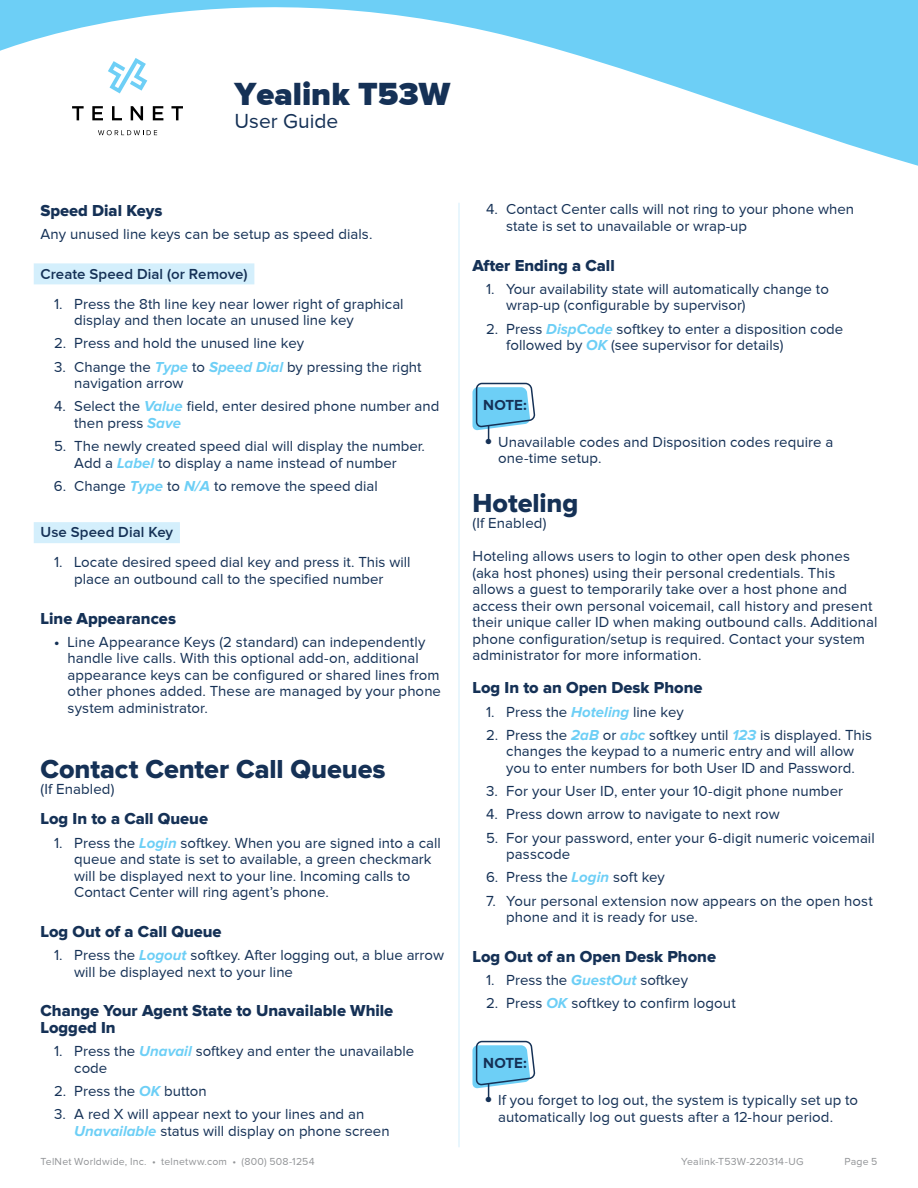
<style>
.page{position:relative;width:918px;height:1188px;background:#fff}
.page>*{position:absolute;margin:0;border:0;box-sizing:border-box;transform-origin:0 0}
.t1{font:900 33px "Proxima Nova";color:#153156}
.t2{font:27px "Proxima Nova Extrabld";letter-spacing:-.005em;color:#153156}
.t3{font:21px "Proxima Nova";color:#153156}
.t4{font:16.5px/16.5px "Proxima Nova Extrabld";color:#153156}
.t5{font:15px/16.5px "Proxima Nova";color:#153156}
.t6{font:600 15px "Proxima Nova";letter-spacing:.005em;color:#153156}
.t7{font:700 15px "Proxima Nova";letter-spacing:-.005em;color:#153156}
.t8{font:10.5px "Proxima Nova";letter-spacing:.02em;color:#939598}
.s1{font-weight:700;font-style:italic;color:#6dcff6}
.s2{font-weight:700}
.s3{font-weight:700;font-size:22.8px}
</style>
<div class="page">
<hr style="left:458px;top:203px;width:2px;height:944px;background:#e1f4fd">
<svg style="left:0;top:0;width:918px;height:166px"></svg>
<svg style="left:472px;top:1040px;width:63px;height:62px"></svg>
<svg style="left:472px;top:382px;width:63px;height:62px"></svg>
<div style="left:34px;top:263px;width:220px;height:21px;background:#d4effc"></div>
<div style="left:34px;top:522px;width:146px;height:21px;background:#d4effc"></div>
<h1 class="t1" style="left:235px;top:75px;width:217px">Yealink T53W</h1>
<h3 class="t3" style="left:235px;top:109px;width:105px">User Guide</h3>
<p class="t4" style="left:40px;top:202px;width:123px">Speed Dial Keys</p>
<p class="t5" style="left:40px;top:225px;width:334px">Any unused line keys can be setup as speed dials.</p>
<p class="t6" style="left:40px;top:265px;width:209px">Create Speed Dial (or Remove)</p>
<p class="t5" style="left:74px;top:295px;width:331px;text-indent:-20px">1. Press the 8th line key near lower right of graphical display and then locate an unused line key</p>
<p class="t5" style="left:54px;top:335px;width:252px">2. Press and hold the unused line key</p>
<p class="t5" style="left:74px;top:358px;width:349px;text-indent:-20px">3. Change the <span class="s1">Type</span> to <span class="s1">Speed Dial</span> by pressing the right navigation arrow</p>
<p class="t5" style="left:74px;top:398px;width:367px;text-indent:-20px">4. Select the <span class="s1">Value</span> field, enter desired phone number and then press <span class="s1">Save</span></p>
<p class="t5" style="left:54px;top:438px;width:372px;text-align:center">5. The newly created speed dial will display the number.<br>Add a <span class="s1">Label</span> to display a name instead of number</p>
<p class="t5" style="left:54px;top:477px;width:325px">6. Change <span class="s1">Type</span> to <span class="s1">N/A</span> to remove the speed dial</p>
<p class="t6" style="left:40px;top:524px;width:134px">Use Speed Dial Key</p>
<p class="t5" style="left:54px;top:554px;width:358px;text-align:center">1. Locate desired speed dial key and press it. This will place an outbound call to the specified number</p>
<p class="t4" style="left:40px;top:610px;width:137px">Line Appearances</p>
<p class="t5" style="left:68px;top:633px;width:375px;text-indent:-14px"><span class="s2">•</span> Line Appearance Keys (2 standard) can independently handle live calls. With this optional add-on, additional appearance keys can be configured or shared lines from other phones added. These are managed by your phone system administrator.</p>
<h2 class="t2" style="left:40px;top:753px;width:346px">Contact Center Call Queues</h2>
<p class="t5" style="left:40px;top:781px;width:75px">(If Enabled)</p>
<p class="t4" style="left:40px;top:811px;width:169px">Log In to a Call Queue</p>
<p class="t5" style="left:74px;top:834px;width:368px;text-indent:-20px">1. Press the <span class="s1">Login</span> softkey. When you are signed into a call queue and state is set to available, a green checkmark will be displayed next to your line. Incoming calls to Contact Center will ring agent’s phone.</p>
<p class="t4" style="left:40px;top:924px;width:183px">Log Out of a Call Queue</p>
<p class="t5" style="left:74px;top:947px;width:371px;text-indent:-20px">1. Press the <span class="s1">Logout</span> softkey. After logging out, a blue arrow will be displayed next to your line</p>
<p class="t4" style="left:40px;top:1003px;width:354px">Change Your Agent State to Unavailable While<br>Logged In</p>
<p class="t5" style="left:74px;top:1043px;width:342px;text-indent:-20px">1. Press the <span class="s1">Unavail</span> softkey and enter the unavailable code</p>
<p class="t5" style="left:54px;top:1082px;width:154px">2. Press the <span class="s1">OK</span> button</p>
<p class="t5" style="left:74px;top:1106px;width:317px;text-indent:-20px">3. A red X will appear next to your lines and an<br><span class="s1">Unavailable</span> status will display on phone screen</p>
<p class="t5" style="left:506px;top:201px;width:349px;text-indent:-20px">4. Contact Center calls will not ring to your phone when state is set to unavailable or wrap-up</p>
<p class="t4" style="left:472px;top:257px;width:144px">After Ending a Call</p>
<p class="t5" style="left:506px;top:280px;width:324px;text-indent:-20px">1. Your availability state will automatically change to wrap-up (configurable by supervisor)</p>
<p class="t5" style="left:506px;top:320px;width:339px;text-indent:-20px">2. Press <span class="s1">DispCode</span> softkey to enter a disposition code followed by <span class="s1">OK</span> (see supervisor for details)</p>
<p class="t7" style="left:483px;top:397px;width:45px">NOTE:</p>
<p class="t5" style="left:498px;top:433px;width:337px;text-indent:-14px"><span class="s3">•</span> Unavailable codes and Disposition codes require a one-time setup.</p>
<h2 class="t2" style="left:472px;top:487px;width:107px">Hoteling</h2>
<p class="t5" style="left:472px;top:515px;width:75px">(If Enabled)</p>
<p class="t5" style="left:472px;top:548px;width:407px">Hoteling allows users to login to other open desk phones (aka host phones) using their personal credentials. This allows a guest to temporarily take over a host phone and access their own personal voicemail, call history and present their unique caller ID when making outbound calls. Additional phone configuration/setup is required. Contact your system administrator for more information.</p>
<p class="t4" style="left:472px;top:680px;width:232px">Log In to an Open Desk Phone</p>
<p class="t5" style="left:486px;top:703px;width:199px">1. Press the <span class="s1">Hoteling</span> line key</p>
<p class="t5" style="left:486px;top:726px;width:388px;text-align:center">2. Press the <span class="s1">2aB</span> or <span class="s1">abc</span> softkey until <span class="s1">123</span> is displayed. This changes the keypad to a numeric entry and will allow<br>you to enter numbers for both User ID and Password.</p>
<p class="t5" style="left:486px;top:783px;width:359px">3. For your User ID, enter your 10-digit phone number</p>
<p class="t5" style="left:486px;top:806px;width:295px">4. Press down arrow to navigate to next row</p>
<p class="t5" style="left:506px;top:829px;width:370px;text-indent:-20px">5. For your password, enter your 6-digit numeric voicemail passcode</p>
<p class="t5" style="left:486px;top:869px;width:181px">6. Press the <span class="s1">Login</span> soft key</p>
<p class="t5" style="left:506px;top:892px;width:368px;text-indent:-20px">7. Your personal extension now appears on the open host phone and it is ready for use.</p>
<p class="t4" style="left:472px;top:949px;width:245px">Log Out of an Open Desk Phone</p>
<p class="t5" style="left:486px;top:972px;width:204px">1. Press the <span class="s1">GuestOut</span> softkey</p>
<p class="t5" style="left:486px;top:995px;width:251px">2. Press <span class="s1">OK</span> softkey to confirm logout</p>
<p class="t7" style="left:483px;top:1055px;width:45px">NOTE:</p>
<p class="t5" style="left:498px;top:1092px;width:362px;text-indent:-14px"><span class="s3">•</span> If you forget to log out, the system is typically set up to automatically log out guests after a 12-hour period.</p>
<p class="t8" style="left:40px;top:1155px;width:276px">TelNet Worldwide, Inc. • telnetww.com • (800) 508-1254</p>
<p class="t8" style="left:681px;top:1155px;width:124px">Yealink-T53W-220314-UG</p>
<p class="t8" style="left:844px;top:1155px;width:35px">Page 5</p>
</div>
